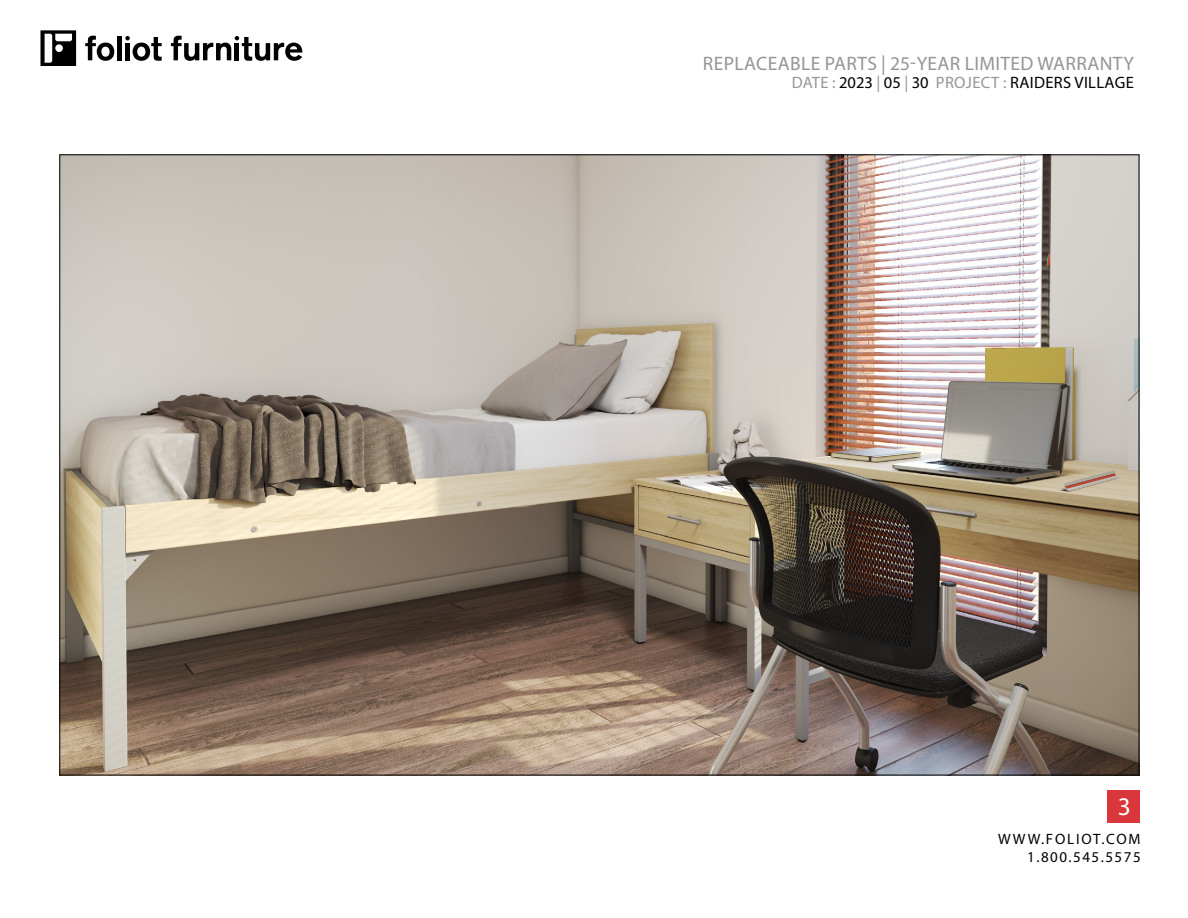
<style>
.page{position:relative;width:1188px;height:918px;background:#fff}
.page>*{position:absolute;margin:0;border:0;box-sizing:border-box;transform-origin:0 0}
.t1{font:25.5px "Myriad Pro";color:#fff}
.t2{font:19.5px "Myriad Pro";letter-spacing:.02em;color:#939598}
.t3{font:16.5px "Myriad Pro";letter-spacing:.02em;color:#000}
.t4{font:15px/18px "Myriad Pro";letter-spacing:.1em;color:#000;text-align:right}
.s1{color:#939598}
</style>
<div class="page">
<div style="left:1108px;top:790px;width:32px;height:32px;background:#d9373b"></div>
<svg style="left:85px;top:36px;width:29px;height:25px"></svg>
<div style="left:117px;top:36px;width:5px;height:24px;background:#000"></div>
<svg style="left:171px;top:36px;width:131px;height:25px"></svg>
<svg style="left:125px;top:36px;width:37px;height:25px"></svg>
<svg style="left:40px;top:30px;width:36px;height:36px"></svg>
<img style="left:61px;top:156px;width:1076px;height:617px">
<p class="t2" style="left:703px;top:51px;width:433px">REPLACEABLE PARTS | 25-YEAR LIMITED WARRANTY</p>
<p class="t3" style="left:792px;top:72px;width:344px"><span class="s1">DATE :</span> 2023 <span class="s1">|</span> 05 <span class="s1">|</span> 30 <span class="s1">PROJECT :</span> RAIDERS VILLAGE</p>
<h1 class="t1" style="left:1118px;top:790px;width:15px">3</h1>
<p class="t4" style="left:998px;top:830px;width:144px">WWW.FOLIOT.COM<br>1.800.545.5575</p>
</div>
